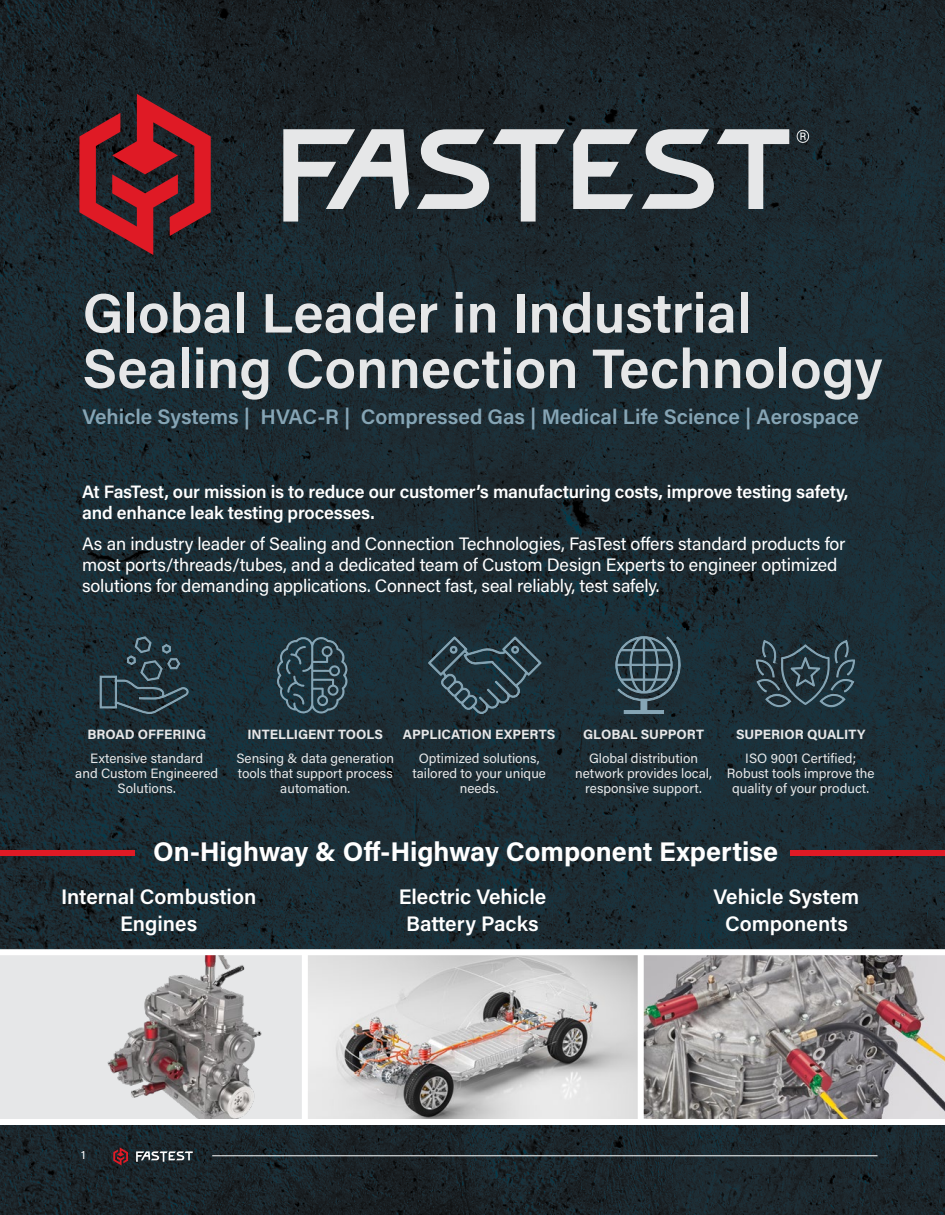
<style>
.page{position:relative;width:945px;height:1215px;background:#fff}
.page>*{position:absolute;margin:0;border:0;box-sizing:border-box;transform-origin:0 0}
.t1{font:600 55.5px/55.5px "Acumin Pro";color:#e6e7e8}
.t2{font:700 27px "Acumin Pro";color:#fff}
.t3{font:600 21px/27px "Acumin Pro";color:#fff;text-align:center}
.t4{font:600 21px "Acumin Pro";color:#86a5b5}
.t5{font:18px/21px "Acumin Pro";letter-spacing:-.01em;color:#fff}
.t6{font:600 18px/21px "Acumin Pro";letter-spacing:-.01em;color:#fff}
.t7{font:13.5px/15px "Acumin Pro";color:#e6e7e8;text-align:center}
.t8{font:700 13.5px "Acumin Pro";color:#e6e7e8}
.t9{font:12px "Acumin Pro";color:#fff}
</style>
<div class="page">
<img style="left:0;top:0;width:945px;height:1215px">
<div style="left:0;top:951px;width:304px;height:171px;background:#e6e7e8"></div>
<img style="left:107px;top:955px;width:838px;height:164px">
<svg style="left:79px;top:94px;width:132px;height:161px;background:#6e1f27"></svg>
<svg style="left:417px;top:129px;width:148px;height:93px;background:#656b6e"></svg>
<svg style="left:283px;top:129px;width:126px;height:93px;background:#7c8285"></svg>
<svg style="left:573px;top:129px;width:216px;height:80px;background:#767c80"></svg>
<svg style="left:797px;top:130px;width:12px;height:13px"></svg>
<svg style="left:276px;top:636px;width:73px;height:79px;background:#314953"></svg>
<svg style="left:99px;top:636px;width:90px;height:78px;background:#293c46"></svg>
<svg style="left:428px;top:636px;width:114px;height:78px;background:#2b404a"></svg>
<svg style="left:615px;top:636px;width:69px;height:77px;background:#374d57"></svg>
<hr style="left:624px;top:710px;width:40px;height:4px;background:#86a5b5">
<svg style="left:756px;top:640px;width:99px;height:67px;background:#30444d"></svg>
<div style="left:0;top:949px;width:945px;height:6px;background:#fff"></div>
<div style="left:0;top:1119px;width:945px;height:6px;background:#fff"></div>
<div style="left:302px;top:950px;width:6px;height:173px;background:#fff"></div>
<div style="left:638px;top:950px;width:6px;height:173px;background:#fff"></div>
<div style="left:0;top:850px;width:135px;height:6px;background:#df1a25"></div>
<div style="left:791px;top:850px;width:154px;height:6px;background:#df1a25"></div>
<hr style="left:212px;top:1155px;width:665px;height:1px;background:#fff">
<svg style="left:113px;top:1147px;width:15px;height:18px"></svg>
<svg style="left:136px;top:1151px;width:57px;height:11px"></svg>
<h1 class="t1" style="left:82px;top:283px;width:802px">Global Leader in Industrial<br>Sealing Connection Technology</h1>
<h3 class="t4" style="left:82px;top:402px;width:778px">Vehicle Systems | HVAC-R | Compressed Gas | Medical Life Science | Aerospace</h3>
<h3 class="t6" style="left:82px;top:481px;width:768px">At FasTest, our mission is to reduce our customer’s manufacturing costs, improve testing safety, and enhance leak testing processes.</h3>
<p class="t5" style="left:82px;top:532px;width:765px">As an industry leader of Sealing and Connection Technologies, FasTest offers standard products for most ports/threads/tubes, and a dedicated team of Custom Design Experts to engineer optimized solutions for demanding applications. Connect fast, seal reliably, test safely.</p>
<p class="t8" style="left:87px;top:725px;width:120px">BROAD OFFERING</p>
<p class="t7" style="left:75px;top:750px;width:145px">Extensive standard<br>and Custom Engineered<br>Solutions.</p>
<p class="t8" style="left:247px;top:725px;width:137px">INTELLIGENT TOOLS</p>
<p class="t7" style="left:236px;top:750px;width:159px">Sensing &amp; data generation tools that support process automation.</p>
<p class="t8" style="left:403px;top:725px;width:154px">APPLICATION EXPERTS</p>
<p class="t7" style="left:412px;top:750px;width:135px">Optimized solutions, tailored to your unique needs.</p>
<p class="t8" style="left:583px;top:725px;width:122px">GLOBAL SUPPORT</p>
<p class="t7" style="left:575px;top:750px;width:138px">Global distribution network provides local, responsive support.</p>
<p class="t8" style="left:736px;top:725px;width:131px">SUPERIOR QUALITY</p>
<p class="t7" style="left:727px;top:750px;width:149px">ISO 9001 Certified;<br>Robust tools improve the quality of your product.</p>
<h2 class="t2" style="left:153px;top:833px;width:627px">On-Highway &amp; Off-Highway Component Expertise</h2>
<h3 class="t3" style="left:61px;top:882px;width:197px">Internal Combustion<br>Engines</h3>
<h3 class="t3" style="left:399px;top:882px;width:149px">Electric Vehicle<br>Battery Packs</h3>
<h3 class="t3" style="left:714px;top:882px;width:147px">Vehicle System<br>Components</h3>
<p class="t9" style="left:81px;top:1146px;width:6px">1</p>
</div>
